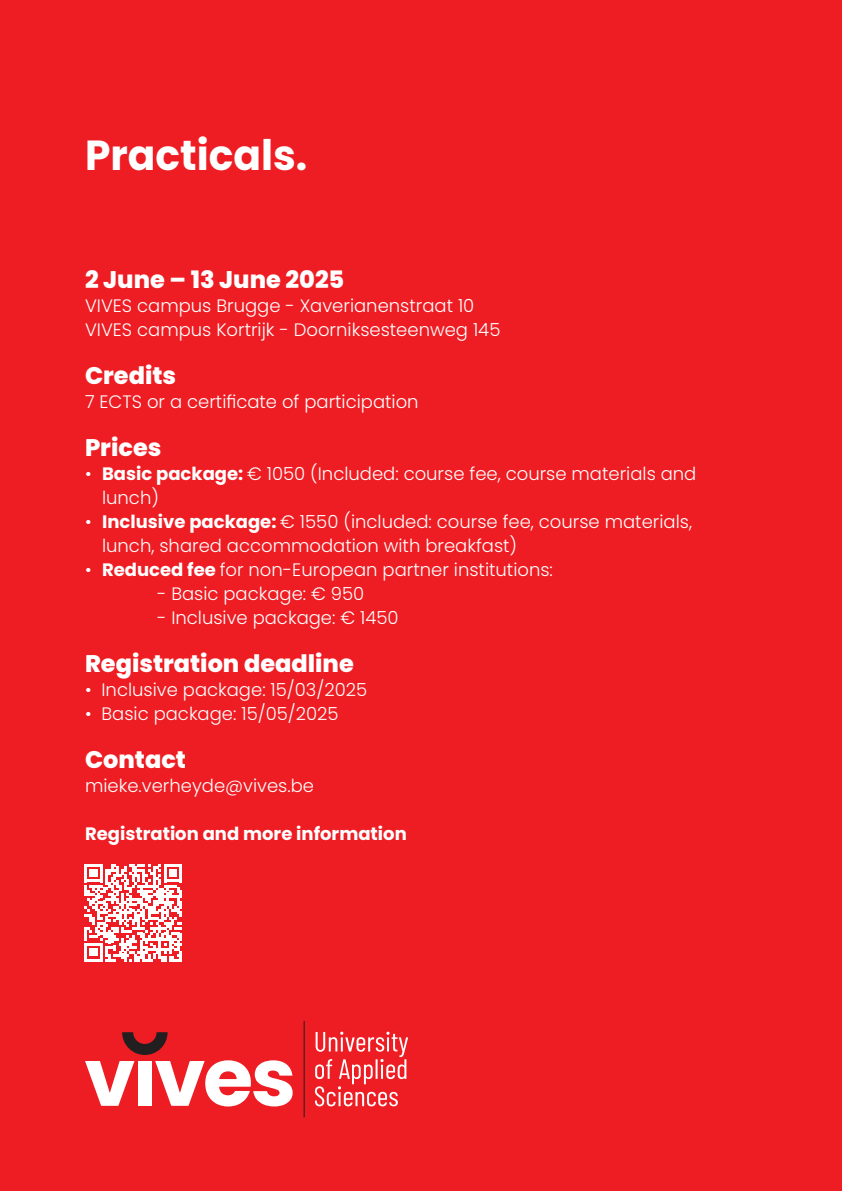
<style>
.page{position:relative;width:842px;height:1191px;background:#ee1d23}
.page>*{position:absolute;margin:0;border:0;box-sizing:border-box;transform-origin:0 0}
.t1{font:700 42px "Poppins";color:#fff}
.t2{font:800 24px "Poppins";color:#fff}
.t3{font:300 18px/24px "Poppins";color:#fff}
.t4{font:700 18px "Poppins";color:#fff}
.s1{font-weight:700}
</style>
<div class="page">
<svg style="left:85px;top:1032px;width:208px;height:74px"></svg>
<hr style="left:304px;top:1020px;width:1px;height:97px;background:#231f20">
<svg style="left:315px;top:1031px;width:93px;height:75px"></svg>
<svg style="left:84px;top:864px;width:98px;height:97px"></svg>
<h1 class="t1" style="left:85px;top:131px;width:224px">Practicals.</h1>
<h2 class="t2" style="left:85px;top:266px;width:261px">2 June – 13 June 2025</h2>
<p class="t3" style="left:85px;top:294px;width:417px">VIVES campus Brugge - Xaverianenstraat 10<br>VIVES campus Kortrijk - Doorniksesteenweg 145</p>
<h2 class="t2" style="left:85px;top:362px;width:93px">Credits</h2>
<p class="t3" style="left:85px;top:390px;width:335px">7 ECTS or a certificate of participation</p>
<h2 class="t2" style="left:85px;top:434px;width:78px">Prices</h2>
<p class="t3" style="left:102px;top:462px;width:596px;text-indent:-17px">• <span class="s1">Basic package:</span> € 1050 (Included: course fee, course materials and lunch)</p>
<p class="t3" style="left:102px;top:510px;width:592px;text-indent:-17px">• <span class="s1">Inclusive package:</span> € 1550 (included: course fee, course materials, lunch, shared accommodation with breakfast)</p>
<p class="t3" style="left:85px;top:558px;width:469px">• <span class="s1">Reduced fee</span> for non-European partner institutions:</p>
<p class="t3" style="left:157px;top:582px;width:209px">- Basic package: € 950</p>
<p class="t3" style="left:157px;top:606px;width:243px">- Inclusive package: € 1450</p>
<h2 class="t2" style="left:85px;top:650px;width:270px">Registration deadline</h2>
<p class="t3" style="left:85px;top:678px;width:284px">• Inclusive package: 15/03/2025</p>
<p class="t3" style="left:85px;top:702px;width:255px">• Basic package: 15/05/2025</p>
<h2 class="t2" style="left:85px;top:746px;width:103px">Contact</h2>
<p class="t3" style="left:85px;top:774px;width:230px">mieke.verheyde@vives.be</p>
<p class="t4" style="left:85px;top:823px;width:323px">Registration and more information</p>
</div>
